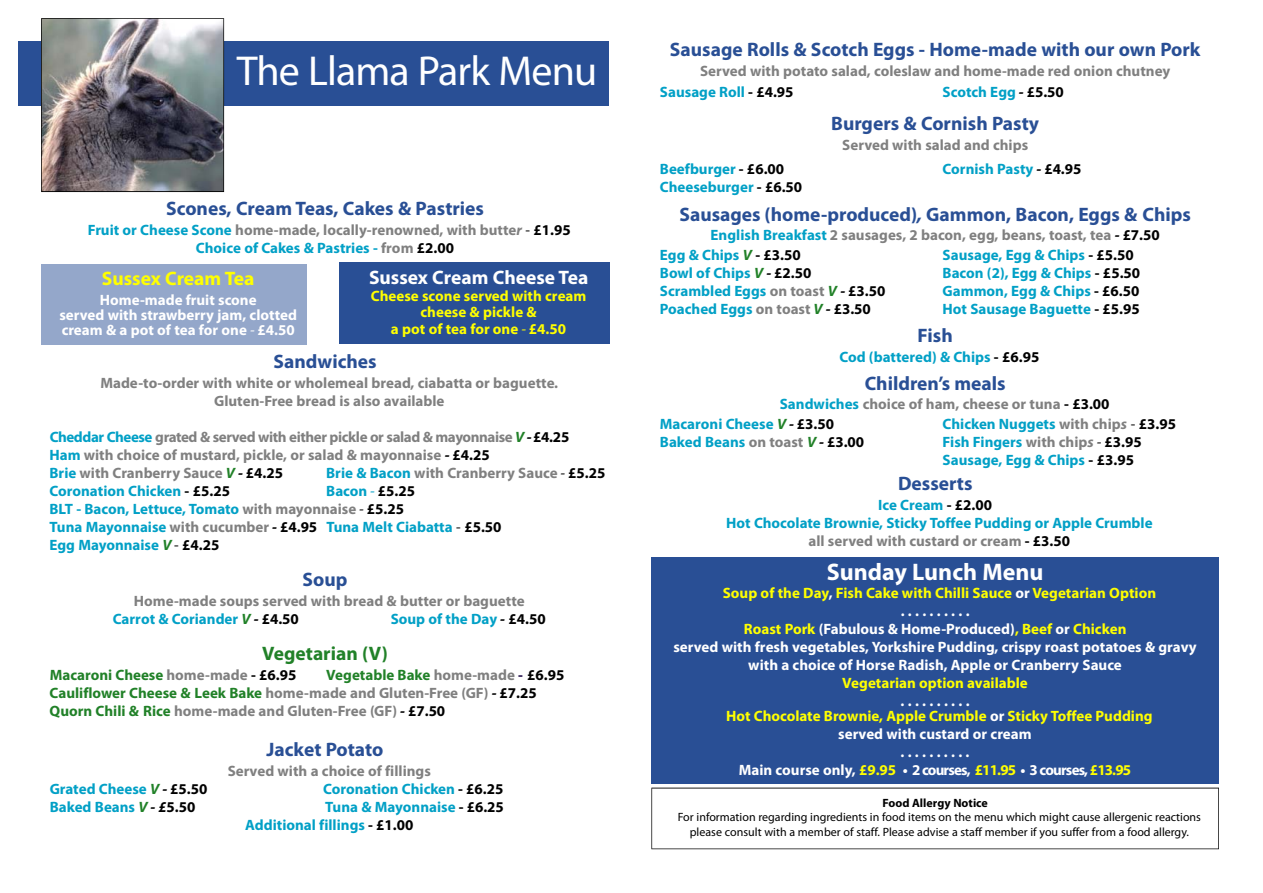
<style>
.page{position:relative;width:1263px;height:893px;background:#fff}
.page>*{position:absolute;margin:0;border:0;box-sizing:border-box;transform-origin:0 0}
.t1{font:42px "Myriad Pro";letter-spacing:-.02em;color:#fff}
.t2{font:700 24px "Myriad Pro";color:#fff}
.t3{font:700 19.5px "Myriad Pro";color:#294f95}
.t4{font:700 19.5px "Myriad Pro";color:#fff}
.t5{font:700 19.5px "Myriad Pro";color:#ff0}
.t6{font:700 19.5px "Myriad Pro";color:#218128}
.t7{font:700 15px/18px "Myriad Pro";color:#02a0c6}
.t8{font:700 15px/18px "Myriad Pro";color:#808080}
.t9{font:700 15px/18px "Myriad Pro";color:#fff;text-align:center}
.t10{font:700 15px/16.5px "Myriad Pro";color:#ff0;text-align:center}
.t11{font:700 15px "Myriad Pro";color:#218128}
.t12{font:12px/14.4px "Myriad Pro";color:#000;text-align:center}
.t13{font:700 12px "Myriad Pro";color:#000}
.s1{color:#808080}
.s2{font-style:italic;color:#808080}
.s3{font-weight:400;color:#000}
.s4{color:#000}
.s5{font-weight:400;font-style:italic}
.s6{color:#02a0c6}
.s7{font-style:italic;color:#218128}
.s8{font-style:italic;color:#000}
.s9{font-weight:400;font-style:italic;color:#000}
.s10{color:#218128}
.s11{color:#1f0b49}
.s12{font-style:italic}
.s13{color:#ff0}
.s14{color:#fff}
</style>
<div class="page">
<div style="left:18px;top:41px;width:591px;height:65px;background:#294f95"></div>
<div style="left:41px;top:264px;width:266px;height:80px;background:#94a7ca"></div>
<div style="left:339px;top:263px;width:271px;height:81px;background:#294f95"></div>
<svg style="left:651px;top:787px;width:568px;height:62px"></svg>
<div style="left:651px;top:557px;width:568px;height:226px;background:#294f95"></div>
<img style="left:41px;top:18px;width:183px;height:174px">
<h1 class="t1" style="left:237px;top:54px;width:362px">The Llama Pa rk Me n u</h1>
<h3 class="t3" style="left:166px;top:200px;width:319px">Scones, Cream Teas, Cakes &amp; Pastries</h3>
<p class="t7" style="left:88px;top:222px;width:485px;text-align:center">Fruit or Cheese Scone <span class="s1">home-made, locally-renowned, with butte</span><span class="s2">r</span> <span class="s3">-</span> <span class="s4">£1.95<br></span>Choice of Cakes &amp; Pastries - <span class="s1">from</span> <span class="s4">£2.00</span></p>
<h3 class="t5" style="left:102px;top:270px;width:154px">Sussex Cream Tea</h3>
<p class="t9" style="left:59px;top:293px;width:239px;line-height:15px">Home-made fruit scone<br>served with strawberry jam, clotted cream &amp; a pot of tea for one <span class="s5">-</span> £4.50</p>
<h3 class="t4" style="left:369px;top:269px;width:221px">Sussex Cream Cheese Tea</h3>
<p class="t10" style="left:371px;top:288px;width:217px">Cheese scone served with cream cheese &amp; pickle &amp;<br>a pot of tea for one <span class="s5">-</span> £4.50</p>
<h3 class="t3" style="left:273px;top:354px;width:105px">Sandwiches</h3>
<p class="t8" style="left:100px;top:375px;width:459px;text-align:center">Made-to-order with white or wholemeal bread, ciabatta or baguette.<br>Gluten-Free bread is also available</p>
<p class="t8" style="left:50px;top:429px;width:521px"><span class="s6">Cheddar Ch e e s e</span> g rated &amp; served with either pickle or salad &amp; mayo n n a is e <span class="s7">V</span> <span class="s8">-</span><span class="s4">£ 4 .2 5<br></span><span class="s6">Ham</span> with choice of mustard, pickle, or salad &amp; mayonnaise <span class="s8">-</span> <span class="s4">£4.25<br></span><span class="s6">Brie</span> with Cranberry Sauce <span class="s7">V</span> <span class="s8">-</span> <span class="s4">£4.25</span></p>
<p class="t8" style="left:326px;top:465px;width:281px"><span class="s6">Brie &amp; Bacon</span> with Cranberry Sauce <span class="s9">-</span> <span class="s4">£5.25</span></p>
<p class="t7" style="left:50px;top:483px;width:182px">Coronation Chicken <span class="s4">- £5.25</span></p>
<p class="t7" style="left:50px;top:483px;width:454px;text-indent:277px">Bacon <span class="s5">-</span> <span class="s4">£5.25<br></span>BLT - Bacon, Lettuce, Tomato <span class="s1">with mayonnaise</span> <span class="s9">-</span> <span class="s4">£5.25<br></span>Tuna Mayonnaise <span class="s1">with cucumber</span> <span class="s8">-</span> <span class="s4">£4.95</span> Tuna Melt Ciabatta <span class="s3">-</span> <span class="s4">£5.50<br></span>Egg Mayonnaise <span class="s7">V</span> <span class="s3">-</span> <span class="s4">£4.25</span></p>
<h3 class="t3" style="left:303px;top:571px;width:46px">Soup</h3>
<p class="t8" style="left:113px;top:593px;width:413px;text-indent:21px">Home-made soups served with bread &amp; butter or baguette<br><span class="s6">Carrot &amp; Coriander</span> <span class="s7">V</span> <span class="s8">-</span> <span class="s4">£4.50</span></p>
<p class="t7" style="left:391px;top:611px;width:156px">Soup of the Day <span class="s8">-</span> <span class="s4">£4.50</span></p>
<h3 class="t6" style="left:262px;top:645px;width:127px">Vegetarian (V)</h3>
<p class="t11" style="left:50px;top:668px;width:248px">Macaroni Cheese <span class="s1">home-made</span> <span class="s4">- £6.95</span></p>
<p class="t8" style="left:50px;top:667px;width:516px;text-indent:277px"><span class="s10">Vegetable Bake</span> home-made <span class="s11">-</span> <span class="s4">£6.95<br></span><span class="s10">Cauliflower Cheese &amp; Leek Bake</span> home-made and Gluten-Free (GF) <span class="s8">-</span> <span class="s4">£7.25<br></span><span class="s10">Quorn Chili &amp; Rice</span> home-made and Gluten-Free (GF) <span class="s8">-</span> <span class="s4">£7.50</span></p>
<h3 class="t3" style="left:267px;top:741px;width:118px">Jacket Potato</h3>
<p class="t8" style="left:228px;top:762px;width:205px">Served with a choice of fillings</p>
<p class="t7" style="left:50px;top:780px;width:159px">Grated Cheese <span class="s7">V</span> <span class="s8">-</span> <span class="s4">£5.50</span></p>
<p class="t7" style="left:323px;top:780px;width:182px">Coronation Chicken <span class="s4">- £6.25</span></p>
<p class="t7" style="left:50px;top:798px;width:147px">Baked Beans <span class="s7">V</span> <span class="s8">- £</span><span class="s4">5.50</span></p>
<p class="t7" style="left:245px;top:798px;width:260px;text-indent:80px">Tuna &amp; Mayonnaise <span class="s4">- £6.25<br></span>Additional fillings <span class="s4">- £1.00</span></p>
<h3 class="t3" style="left:670px;top:41px;width:532px">Sausage Rolls &amp; Scotch Eggs - Home-made with our own Pork</h3>
<p class="t8" style="left:700px;top:63px;width:472px">Served with potato salad, coleslaw and home-made red onion chutney</p>
<h3 class="t3" style="left:831px;top:115px;width:209px">Burgers &amp; Cornish Pasty</h3>
<p class="t8" style="left:842px;top:137px;width:188px">Served with salad and chips</p>
<p class="t7" style="left:660px;top:161px;width:144px">Beefburger <span class="s4">- £6.00<br></span>Cheeseburger <span class="s4">- £6.50</span></p>
<p class="t7" style="left:660px;top:85px;width:135px">Sausage Roll <span class="s4">- £4.95</span></p>
<p class="t7" style="left:943px;top:85px;width:123px">Scotch Egg <span class="s8">-</span> <span class="s4">£5.50</span></p>
<p class="t7" style="left:943px;top:161px;width:140px">Cornish Pasty <span class="s8">-</span> <span class="s4">£4.95</span></p>
<h3 class="t3" style="left:680px;top:206px;width:513px">Sausages (home-produced)<span class="s12">,</span> Gammon, Bacon, Eggs &amp; Chips</h3>
<p class="t8" style="left:660px;top:227px;width:501px;line-height:19.5px;text-indent:51px"><span class="s6">English Breakfast</span> 2 sausages, 2 bacon, egg, beans, toast, tea <span class="s8">-</span> <span class="s4">£7.50<br></span><span class="s6">Egg &amp; Chips</span> <span class="s7">V</span> <span class="s4">- £3.50</span></p>
<p class="t7" style="left:660px;top:265px;width:227px">Bowl of Chips <span class="s7">V</span> <span class="s8">-</span> <span class="s4">£2.50<br></span>Scrambled Eggs <span class="s1">on toast</span> <span class="s7">V</span> <span class="s8">-</span> <span class="s4">£3.50<br></span>Poached Eggs <span class="s1">on toast</span> <span class="s7">V</span> <span class="s8">-</span> <span class="s4">£3.50</span></p>
<p class="t7" style="left:943px;top:247px;width:199px">Sausage, Egg &amp; Chips <span class="s4">- £5.50<br></span>Bacon (2), Egg &amp; Chips <span class="s4">- £5.50<br></span>Gammon, Egg &amp; Chips <span class="s4">- £6.50<br></span>Hot Sausage Baguette <span class="s4">- £5.95</span></p>
<h3 class="t3" style="left:918px;top:327px;width:37px">Fish</h3>
<p class="t7" style="left:840px;top:349px;width:201px">Cod (battered) &amp; Chips <span class="s4">- £6.95</span></p>
<h3 class="t3" style="left:865px;top:375px;width:143px">Children’s meals</h3>
<p class="t7" style="left:943px;top:416px;width:235px">Chicken Nuggets <span class="s1">with chip</span><span class="s2">s</span> <span class="s3">-</span> <span class="s4">£3.95<br></span>Fish Fingers <span class="s1">with chip</span><span class="s2">s</span> <span class="s9">-</span> <span class="s4">£3.95<br></span>Sausage, Egg &amp; Chips <span class="s4">- £3.95</span></p>
<p class="t8" style="left:780px;top:396px;width:331px"><span class="s6">Sandwiches</span> choice of ham, cheese or tuna <span class="s4">- £3.00</span></p>
<p class="t7" style="left:660px;top:416px;width:206px">Macaroni Cheese <span class="s7">V</span> <span class="s8">-</span> <span class="s4">£3.50<br></span>Baked Beans <span class="s1">on toast</span> <span class="s7">V</span> <span class="s8">-</span> <span class="s4">£3.00</span></p>
<h3 class="t3" style="left:898px;top:475px;width:76px">Desserts</h3>
<p class="t7" style="left:726px;top:497px;width:428px;text-align:center">Ice Cream <span class="s4">- £2.00<br></span>Hot Chocolate Brownie, Sticky Toffee Pudding or Apple Crumble <span class="s1">all served with custard or cream</span> <span class="s4">- £3.50</span></p>
<h2 class="t2" style="left:827px;top:561px;width:218px">Sunday Lunch Menu</h2>
<p class="t9" style="left:673px;top:585px;width:525px"><span class="s13">Soup of the Day</span>, <span class="s13">Fish Cake with Chilli Sauce</span> or <span class="s13">Vegetarian Option<br></span>. . . . . . . . . .<br><span class="s13">Roast Pork</span> (Fabulous &amp; Home-Produced)<span class="s13">, Beef</span> or <span class="s13">Chicken<br></span>served with fresh vegetables, Yorkshire Pudding, crispy roast potatoes &amp; gravy with a choice of Horse Radish, Apple or Cranberry Sauce</p>
<p class="t10" style="left:842px;top:675px;width:187px">Vegetarian option available</p>
<p class="t10" style="left:726px;top:694px;width:428px;line-height:15px"><span class="s14">. . . . . . . . . .<br></span>Hot Chocolate Brownie, Apple Crumble <span class="s14">or</span> Sticky Toffee Pudding</p>
<p class="t9" style="left:739px;top:726px;width:394px">served with custard or cream<br>. . . . . . . . . .<br>Main course only, <span class="s13">£9.95</span> • 2co u r s e s, <span class="s13">£ 1 1 .9 5</span> • 3co u r s e s,<span class="s13">£ 1 3 .9 5</span></p>
<p class="t13" style="left:883px;top:798px;width:107px">Food Allergy Notice</p>
<p class="t12" style="left:678px;top:811px;width:525px">For information regarding ingredients in food items on the menu which might cause allergenic reactions please consult with a member of staff. Please advise a staff member if you suffer from a food allergy.</p>
</div>
